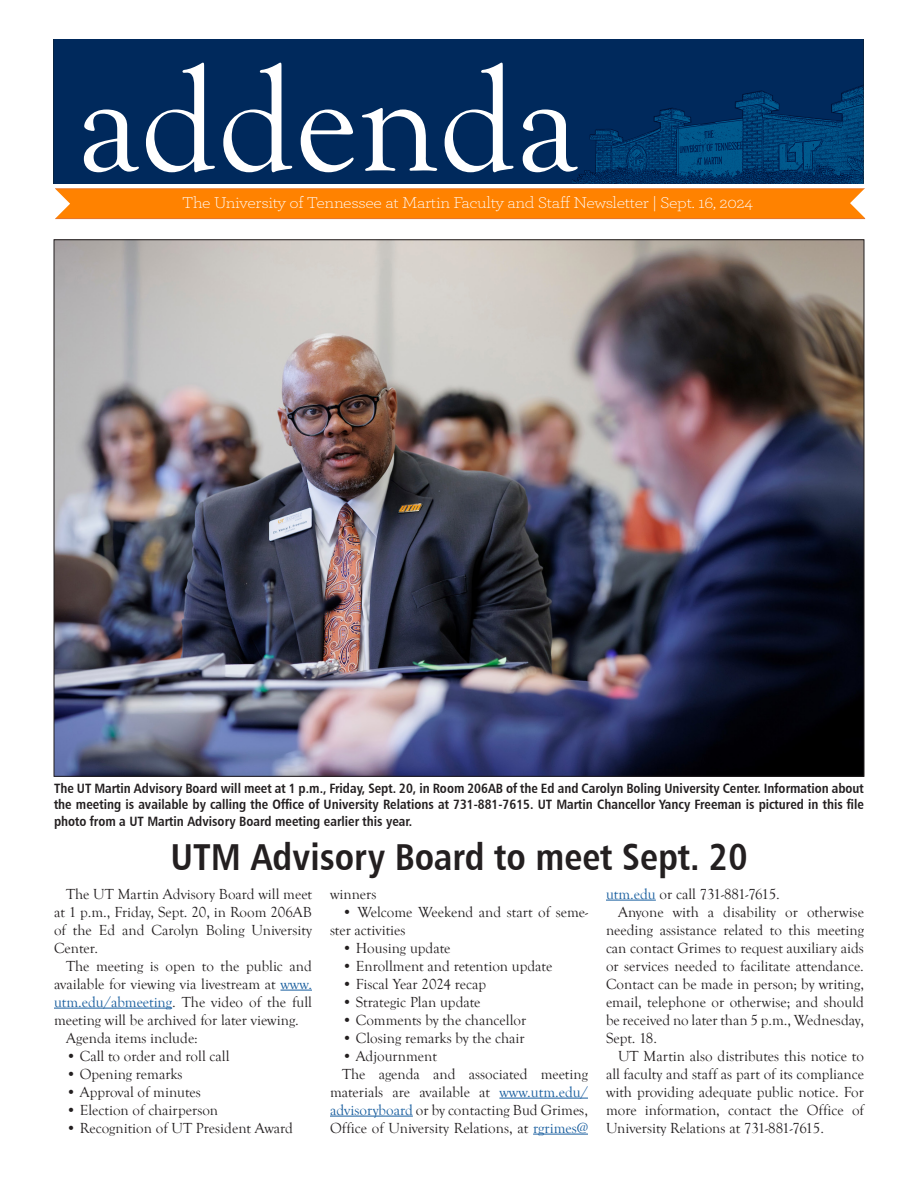
<style>
.page{position:relative;width:918px;height:1188px;background:#fff}
.page>*{position:absolute;margin:0;border:0;box-sizing:border-box;transform-origin:0 0}
.t1{font:148.5px "Goudy Old Style T";color:#fff}
.Main_Headline{font:37.5px "Humanist 777 BT Bold Condensed B";color:#231f20}
.t2{font:300 16.35px "Archer";letter-spacing:-.02em;color:#fff;scale:1.1 1}
.Body_Text{font:15px/18px "Goudy Old Style T";color:#231f20;text-align:justify}
.Cutline{font:13.5px/16.2px "Humanist 777 BT Bold Condensed B";color:#231f20;text-align:justify}
.s1{color:#175d9e}
</style>
<div class="page">
<div style="left:54px;top:39px;width:809px;height:146px;background:#00295c"></div>
<img style="left:572px;top:82px;width:292px;height:103px">
<div style="left:55px;top:188px;width:810px;height:31px;background:#ff8200;border:1px solid #e47228"></div>
<svg style="left:53px;top:179px;width:17px;height:41px"></svg>
<svg style="left:850px;top:180px;width:16px;height:40px"></svg>
<hr style="left:280px;top:990px;width:32px;height:1px;background:#175d9e">
<hr style="left:54px;top:1008px;width:118px;height:1px;background:#175d9e">
<hr style="left:499px;top:1098px;width:89px;height:1px;background:#175d9e">
<hr style="left:330px;top:1116px;width:83px;height:1px;background:#175d9e">
<hr style="left:533px;top:1134px;width:55px;height:1px;background:#175d9e">
<hr style="left:606px;top:900px;width:50px;height:1px;background:#175d9e">
<img style="left:56px;top:242px;width:806px;height:533px">
<p class="t1" style="left:78px;top:40px;width:503px">addenda</p>
<p class="t2" style="left:182px;top:192px;width:520px">The University of Tennessee at Martin Faculty and Staff Newsletter | Sept. 16, 2024</p>
<p class="Cutline" style="left:54px;top:780px;width:811px">The UT Martin Advisory Board will meet at 1 p.m., Friday, Sept. 20, in Room 206AB of the Ed and Carolyn Boling University Center. Information about the meeting is available by calling the Office of University Relations at 731-881-7615. UT Martin Chancellor Yancy Freeman is pictured in this file photo from a UT Martin Advisory Board meeting earlier this year.</p>
<p class="Main_Headline" style="left:171px;top:833px;width:578px">UTM Advisory Board to meet Sept. 20</p>
<p class="Body_Text" style="left:54px;top:885px;width:260px;text-indent:12px">The UT Martin Advisory Board will meet at 1 p.m., Friday, Sept. 20, in Room 206AB of the Ed and Carolyn Boling University Center.</p>
<p class="Body_Text" style="left:54px;top:957px;width:260px;text-indent:12px">The meeting is open to the public and available for viewing via livestream at <span class="s1">www. utm.edu/abmeeting</span>. The video of the full meeting will be archived for later viewing.</p>
<p class="Body_Text" style="left:66px;top:1029px;width:133px">Agenda items include:</p>
<p class="Body_Text" style="left:66px;top:1047px;width:165px">• Call to order and roll call</p>
<p class="Body_Text" style="left:66px;top:1065px;width:118px">• Opening remarks</p>
<p class="Body_Text" style="left:66px;top:1083px;width:137px">• Approval of minutes</p>
<p class="Body_Text" style="left:66px;top:1101px;width:154px">• Election of chairperson</p>
<p class="Body_Text" style="left:66px;top:1119px;width:229px">• Recognition of UT President Award</p>
<p class="Body_Text" style="left:606px;top:885px;width:175px"><span class="s1">utm.edu</span> or call 731-881-7615.</p>
<p class="Body_Text" style="left:606px;top:903px;width:260px;text-indent:12px">Anyone with a disability or otherwise needing assistance related to this meeting can contact Grimes to request auxiliary aids or services needed to facilitate attendance.<br>Contact can be made in person; by writing, email, telephone or otherwise; and should be received no later than 5 p.m., Wednesday, Sept. 18.</p>
<p class="Body_Text" style="left:606px;top:1047px;width:260px;text-indent:12px">UT Martin also distributes this notice to all faculty and staff as part of its compliance with providing adequate public notice. For more information, contact the Office of University Relations at 731-881-7615.</p>
<p class="Body_Text" style="left:330px;top:885px;width:48px">winners</p>
<p class="Body_Text" style="left:330px;top:903px;width:260px;text-indent:12px">• Welcome Weekend and start of seme&shy;ster activities</p>
<p class="Body_Text" style="left:342px;top:939px;width:110px">• Housing update</p>
<p class="Body_Text" style="left:342px;top:957px;width:212px">• Enrollment and retention update</p>
<p class="Body_Text" style="left:342px;top:975px;width:146px">• Fiscal Year 2024 recap</p>
<p class="Body_Text" style="left:342px;top:993px;width:140px">• Strategic Plan update</p>
<p class="Body_Text" style="left:342px;top:1011px;width:186px">• Comments by the chancellor</p>
<p class="Body_Text" style="left:342px;top:1029px;width:184px">• Closing remarks by the chair</p>
<p class="Body_Text" style="left:342px;top:1047px;width:96px">• Adjournment</p>
<p class="Body_Text" style="left:330px;top:1065px;width:260px;text-indent:12px">The agenda and associated meeting materials are available at <span class="s1">www.utm.edu/ advisoryboard</span> or by contacting Bud Grimes, Office of University Relations, at <span class="s1">rgrimes@</span></p>
</div>
